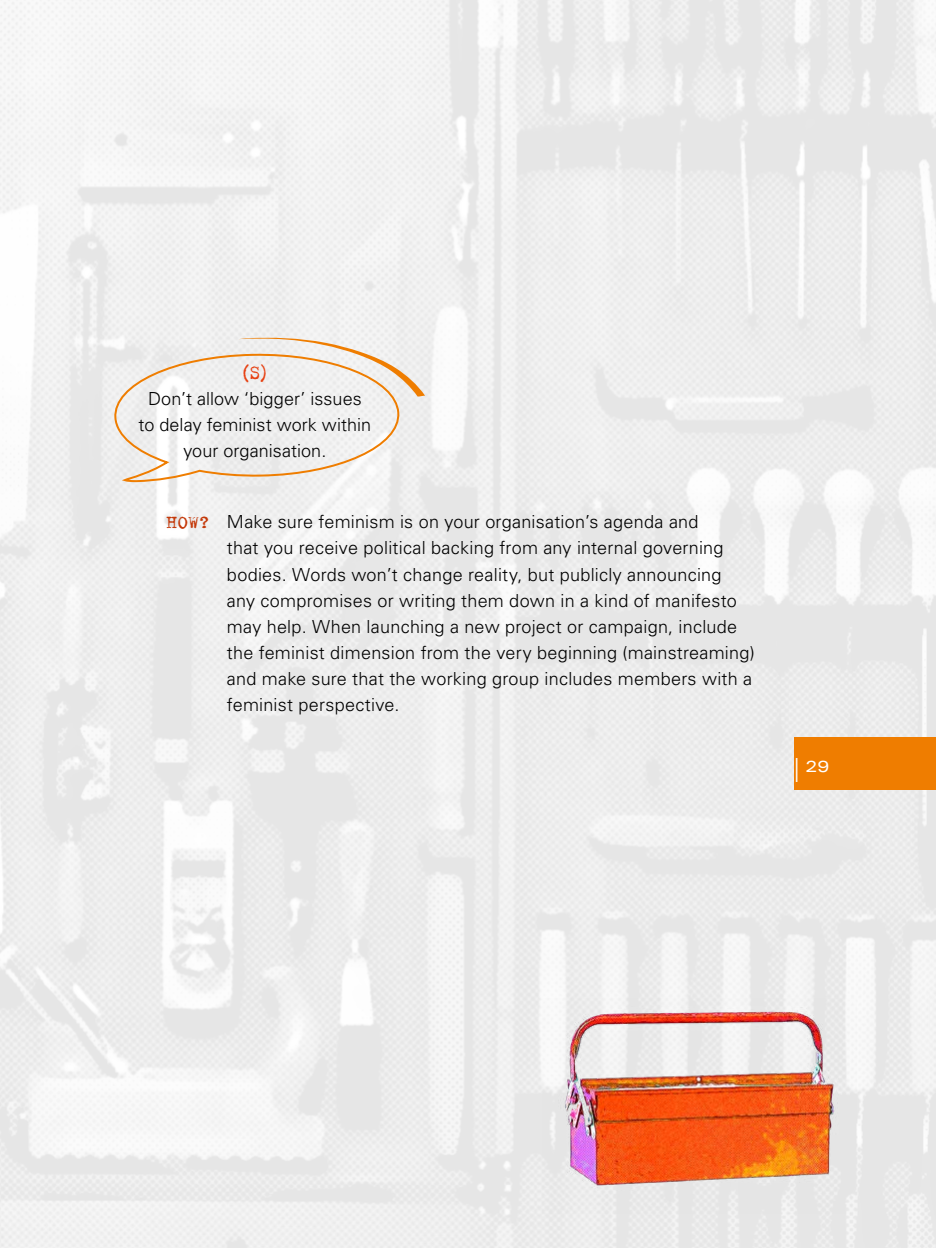
<style>
.page{position:relative;width:936px;height:1248px;background:#fff}
.page>*{position:absolute;margin:0;border:0;box-sizing:border-box;transform-origin:0 0}
.TXT{font:22px "Trixie";color:#e74011}
.Toolboxlist{font:300 18px/26px "Univers LT Std";letter-spacing:.015em;color:#000}
.TXT-2{font:300 18px/26px "Univers LT Std";letter-spacing:.005em;color:#000;text-align:center}
.t1{font:expanded 16px "Univers LT Std";color:#fff}
.s1{font-family:"Trixie";font-weight:400;font-size:20px;color:#c4390a}
.s2{font-weight:300;font-stretch:normal;font-size:24px}
</style>
<div class="page">
<img style="left:0;top:0;width:935px;height:1247px">
<div style="left:794px;top:737px;width:141px;height:52px;background:#ef7d00"></div>
<img style="left:542px;top:998px;width:314px;height:215px">
<svg style="left:113px;top:337px;width:312px;height:146px"></svg>
<p class="TXT" style="left:240px;top:358px;width:31px">(S)</p>
<p class="TXT-2" style="left:138px;top:386px;width:234px">Don’t allow ‘bigger’ issues to delay feminist work within your organisation.</p>
<p class="Toolboxlist" style="left:227px;top:509px;width:529px;text-indent:-61px"><span class="s1">HOW?</span> Make sure feminism is on your organisation’s agenda and<br>that you receive political backing from any internal governing bodies. Words won’t change reality, but publicly announcing<br>any compromises or writing them down in a kind of manifesto may help. When launching a new project or campaign, include the feminist dimension from the very beginning (mainstreaming) and make sure that the working group includes members with a feminist perspective.</p>
<p class="t1" style="left:794px;top:757px;width:37px"><span class="s2">|</span> 29</p>
</div>
